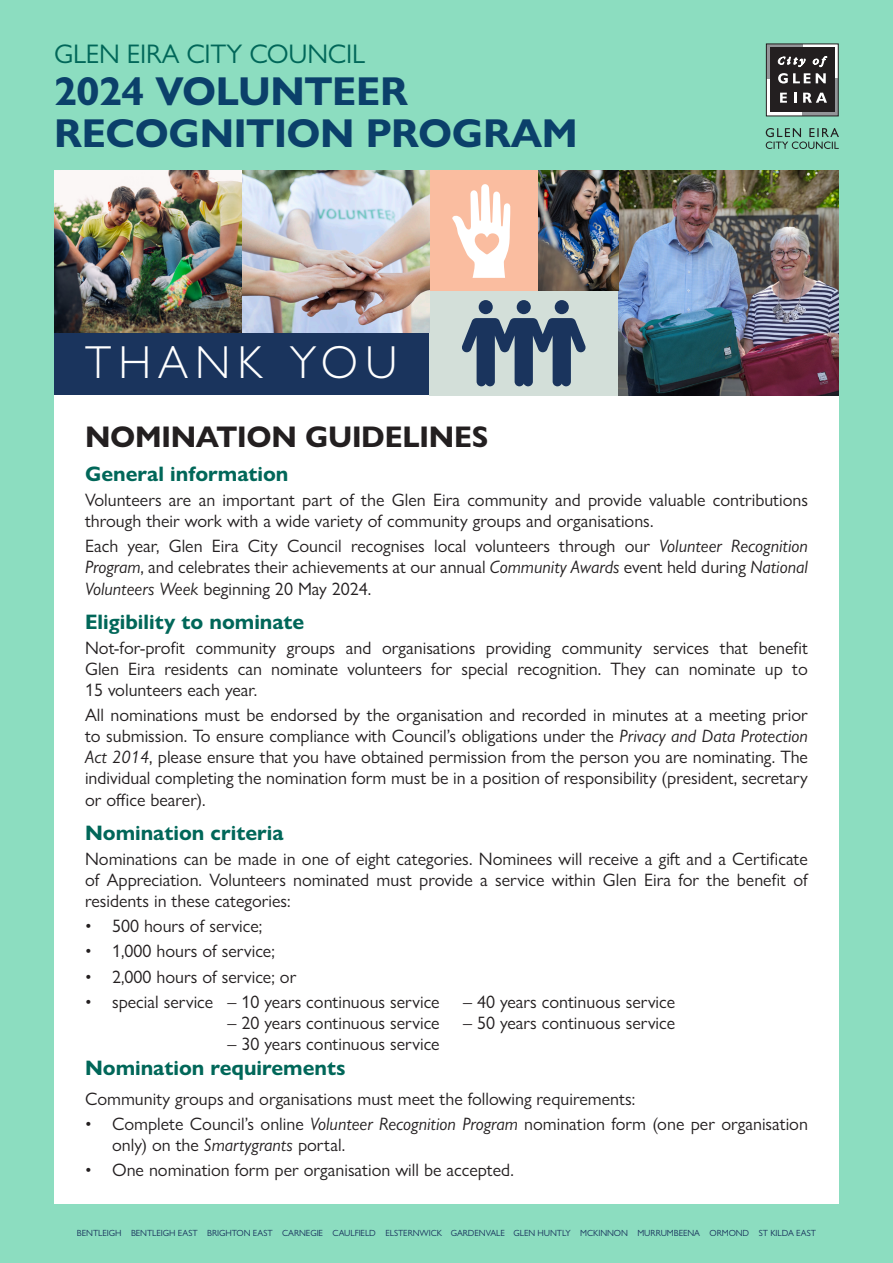
<style>
.page{position:relative;width:893px;height:1263px;background:#8cddc0}
.page>*{position:absolute;margin:0;border:0;box-sizing:border-box;transform-origin:0 0}
.t1{font:300 46.5px "Gill Sans Nova";letter-spacing:.15em;color:#fff}
.t2{font:700 40.5px/42px "Gill Sans Nova";letter-spacing:-.01em;color:#0b406a}
.t3{font:700 30px "Gill Sans Nova";letter-spacing:-.01em;color:#231f20}
.t4{font:27px "Gill Sans Nova";letter-spacing:-.01em;color:#016759}
.subheading{font:700 21px "Gill Sans Nova";color:#016759}
.t5{font:18px/21px "Gill Sans Nova";color:#231f20;text-align:justify}
.t6{font:9px "Gill Sans Nova";letter-spacing:-.01em;color:#1a345d}
.s1{font-style:italic}
</style>
<div class="page">
<div style="left:766px;top:79px;width:37px;height:37px;background:#fff"></div>
<svg style="left:803px;top:46px;width:34px;height:33px"></svg>
<svg style="left:768px;top:46px;width:35px;height:33px"></svg>
<div style="left:803px;top:79px;width:35px;height:37px;background:#939598"></div>
<div style="left:770px;top:48px;width:65px;height:64px;background:#231f20"></div>
<svg style="left:778px;top:73px;width:32px;height:11px"></svg>
<svg style="left:816px;top:73px;width:10px;height:10px"></svg>
<svg style="left:780px;top:93px;width:7px;height:10px"></svg>
<svg style="left:794px;top:93px;width:2px;height:10px"></svg>
<svg style="left:803px;top:93px;width:24px;height:10px"></svg>
<svg style="left:778px;top:57px;width:27px;height:10px"></svg>
<svg style="left:813px;top:56px;width:14px;height:11px"></svg>
<div style="left:766px;top:44px;width:73px;height:72px;border:1px solid #231f20"></div>
<svg style="left:766px;top:128px;width:73px;height:21px"></svg>
<div style="left:54px;top:170px;width:785px;height:1033px;background:#fff"></div>
<img style="left:618px;top:170px;width:221px;height:225px">
<div style="left:54px;top:329px;width:466px;height:66px;background:#1a345d"></div>
<div style="left:429px;top:170px;width:110px;height:131px;background:#fabda0"></div>
<div style="left:429px;top:291px;width:189px;height:104px;background:#d3dfd9"></div>
<svg style="left:452px;top:184px;width:58px;height:94px"></svg>
<img style="left:539px;top:170px;width:79px;height:121px">
<div style="left:479px;top:300px;width:14px;height:14px;background:#1a345d;border-radius:50%"></div>
<div style="left:517px;top:300px;width:14px;height:14px;background:#1a345d;border-radius:50%"></div>
<svg style="left:462px;top:318px;width:124px;height:68px"></svg>
<div style="left:555px;top:300px;width:14px;height:14px;background:#1a345d;border-radius:50%"></div>
<img style="left:54px;top:170px;width:375px;height:162px">
<p class="t4" style="left:54px;top:38px;width:313px">GLEN EIRA CITY COUNCIL</p>
<p class="t2" style="left:54px;top:70px;width:525px">2024 VOLUNTEER<br>RECOGNITION PROGRAM</p>
<p class="t1" style="left:85px;top:334px;width:314px">THANK YOU</p>
<p class="t3" style="left:85px;top:418px;width:405px">NOMINATION GUIDELINES</p>
<p class="subheading" style="left:85px;top:461px;width:205px">General information</p>
<p class="t5" style="left:85px;top:489px;width:724px">Volunteers are an important part of the Glen Eira community and provide valuable contributions through their work with a wide variety of community groups and organisations.</p>
<p class="t5" style="left:85px;top:535px;width:724px">Each year, Glen Eira City Council recognises local volunteers through our <span class="s1">Volunteer Recognition Program</span>, and celebrates their achievements at our annual <span class="s1">Community Awards</span> event held during <span class="s1">National Volunteers Week</span> beginning 20 May 2024.</p>
<p class="subheading" style="left:85px;top:609px;width:221px">Eligibility to nominate</p>
<p class="t5" style="left:85px;top:637px;width:724px">Not-for-profit community groups and organisations providing community services that benefit Glen Eira residents can nominate volunteers for special recognition. They can nominate up to 15 volunteers each year.</p>
<p class="t5" style="left:85px;top:704px;width:724px">All nominations must be endorsed by the organisation and recorded in minutes at a meeting prior to submission. To ensure compliance with Council’s obligations under the <span class="s1">Privacy and Data Protection Act 2014</span>, please ensure that you have obtained permission from the person you are nominating. The individual completing the nomination form must be in a position of responsibility (president, secretary or office bearer).</p>
<p class="subheading" style="left:85px;top:819px;width:200px">Nomination criteria</p>
<p class="t5" style="left:85px;top:848px;width:724px">Nominations can be made in one of eight categories. Nominees will receive a gift and a Certificate of Appreciation. Volunteers nominated must provide a service within Glen Eira for the benefit of residents in these categories:</p>
<p class="t5" style="left:85px;top:915px;width:179px">• 500 hours of service;</p>
<p class="t5" style="left:85px;top:940px;width:191px">• 1,000 hours of service;</p>
<p class="t5" style="left:85px;top:966px;width:213px">• 2,000 hours of service; or</p>
<p class="t5" style="left:85px;top:991px;width:356px">• special service – 10 years continuous service</p>
<p class="t5" style="left:463px;top:991px;width:214px">– 40 years continuous service</p>
<p class="t5" style="left:228px;top:1012px;width:214px">– 20 years continuous service</p>
<p class="t5" style="left:463px;top:1012px;width:214px">– 50 years continuous service</p>
<p class="t5" style="left:228px;top:1033px;width:214px">– 30 years continuous service</p>
<p class="subheading" style="left:85px;top:1055px;width:262px">Nomination requirements</p>
<p class="t5" style="left:85px;top:1088px;width:552px">Community groups and organisations must meet the following requirements:</p>
<p class="t5" style="left:112px;top:1113px;width:697px;text-indent:-27px">• Complete Council’s online <span class="s1">Volunteer Recognition Program</span> nomination form (one per organisation only) on the <span class="s1">Smartygrants</span> portal.</p>
<p class="t5" style="left:85px;top:1159px;width:430px">• One nomination form per organisation will be accepted.</p>
<p class="t6" style="left:77px;top:1227px;width:740px">BENTLEIGH BENTLEIGH EAST BRIGHTON EAST CARNEGIE CAULFIELD ELSTERNWICK GARDENVALE GLEN HUNTLY MCKINNON MURRUMBEENA ORMOND ST KILDA EAST</p>
</div>
